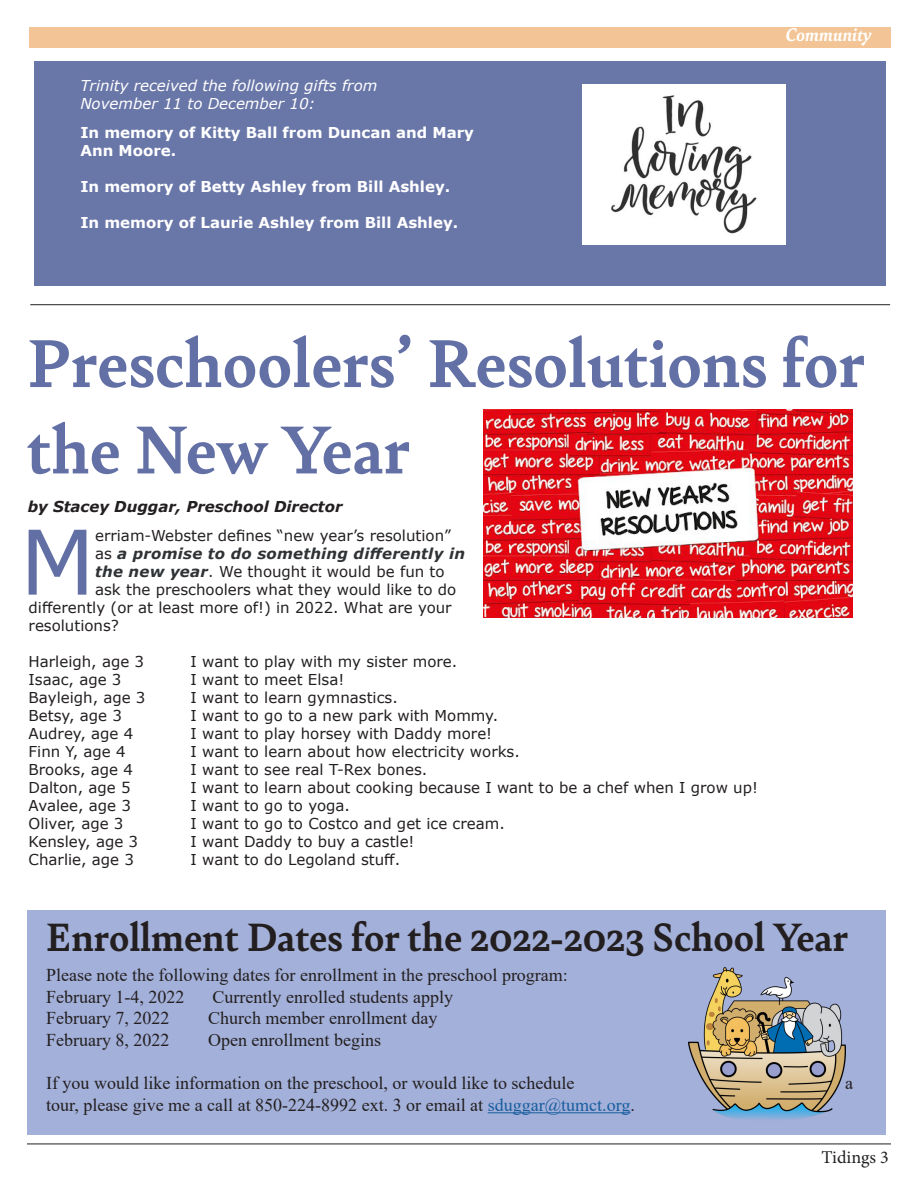
<style>
.page{position:relative;width:918px;height:1188px;background:#fff}
.page>*{position:absolute;margin:0;border:0;box-sizing:border-box;transform-origin:0 0}
.Drop_Cap{font:89.25px "Verdana";color:#616fa4}
.Article_Heading{font:700 72px/86.4px "Bely";color:#6370a6}
.Article_Heading-2{font:700 42px "Bely";color:#231f20}
.t1{font:italic 700 19.5px "Bely";color:#fff}
.t2{font:18px "Times New Roman";color:#231f20}
.t3{font:18px "Minion Pro";color:#231f20}
.Drop_Cap-2{font:15px "Verdana";color:#231f20}
.t4{font:700 15px/18px "Verdana";color:#fff}
.t5{font:italic 15px "Verdana";color:#fff}
.Drop_Cap-3{font:italic 700 15px "Verdana";letter-spacing:.015em;color:#303336}
.t6{font:italic 700 15px "Verdana";color:#231f20}
.s1{font-weight:400;font-style:normal;color:#231f20}
.s2{font-weight:700;font-style:italic;color:#303336}
.s3{color:#303336}
.s4{color:#175d9e}
</style>
<div class="page">
<hr style="left:27px;top:1144px;width:864px;height:1px;background:#231f20">
<div style="left:29px;top:27px;width:862px;height:21px;background:#f3c596"></div>
<hr style="left:30px;top:304px;width:860px;height:1px;background:#231f20">
<div style="left:34px;top:61px;width:852px;height:224px;background:#6976a8"></div>
<img style="left:583px;top:85px;width:202px;height:160px">
<img style="left:484px;top:409px;width:368px;height:208px">
<div style="left:27px;top:910px;width:858px;height:225px;background:#a3b0d9"></div>
<hr style="left:488px;top:1112px;width:142px;height:1px;background:#175d9e">
<img style="left:689px;top:967px;width:156px;height:153px">
<p class="t5" style="left:80px;top:75px;width:298px">Trinity received the following gifts from</p>
<p class="t5" style="left:80px;top:93px;width:236px">November 11 to December 10:</p>
<p class="t4" style="left:80px;top:123px;width:395px">In memory of Kitty Ball from Duncan and Mary<br>Ann Moore.</p>
<p class="t4" style="left:80px;top:177px;width:371px">In memory of Betty Ashley from Bill Ashley.</p>
<p class="t4" style="left:80px;top:213px;width:379px">In memory of Laurie Ashley from Bill Ashley.</p>
<h3 class="t1" style="left:785px;top:21px;width:88px">Community</h3>
<p class="Article_Heading" style="left:27px;top:316px;width:839px">Preschoolers’ Resolutions for the New Year</p>
<p class="t6" style="left:28px;top:496px;width:316px">by Stacey Duggar, Preschool Director</p>
<p class="Drop_Cap" style="left:20px;top:501px;width:77px">M</p>
<p class="Drop_Cap-2" style="left:95px;top:525px;width:357px">erriam-Webster defines “new year’s resolution”</p>
<p class="Drop_Cap-3" style="left:95px;top:543px;width:371px"><span class="s1">as</span> a promise to do something differently in</p>
<p class="Drop_Cap-2" style="left:95px;top:561px;width:351px"><span class="s2">the new year</span><span class="s3">.</span> We thought it would be fun to</p>
<p class="Drop_Cap-2" style="left:95px;top:579px;width:363px">ask the preschoolers what they would like to do</p>
<p class="Drop_Cap-2" style="left:29px;top:597px;width:425px">differently (or at least more of!) in 2022. What are your</p>
<p class="Drop_Cap-2" style="left:29px;top:615px;width:92px">resolutions?</p>
<p class="Drop_Cap-2" style="left:29px;top:651px;width:117px">Harleigh, age 3</p>
<p class="Drop_Cap-2" style="left:191px;top:651px;width:268px">I want to play with my sister more.</p>
<p class="Drop_Cap-2" style="left:29px;top:669px;width:94px">Isaac, age 3</p>
<p class="Drop_Cap-2" style="left:191px;top:669px;width:155px">I want to meet Elsa!</p>
<p class="Drop_Cap-2" style="left:29px;top:687px;width:118px">Bayleigh, age 3</p>
<p class="Drop_Cap-2" style="left:191px;top:687px;width:209px">I want to learn gymnastics.</p>
<p class="Drop_Cap-2" style="left:29px;top:705px;width:95px">Betsy, age 3</p>
<p class="Drop_Cap-2" style="left:191px;top:705px;width:309px">I want to go to a new park with Mommy.</p>
<p class="Drop_Cap-2" style="left:29px;top:723px;width:106px">Audrey, age 4</p>
<p class="Drop_Cap-2" style="left:191px;top:723px;width:303px">I want to play horsey with Daddy more!</p>
<p class="Drop_Cap-2" style="left:29px;top:741px;width:98px">Finn Y, age 4</p>
<p class="Drop_Cap-2" style="left:191px;top:741px;width:331px">I want to learn about how electricity works.</p>
<p class="Drop_Cap-2" style="left:29px;top:759px;width:106px">Brooks, age 4</p>
<p class="Drop_Cap-2" style="left:191px;top:759px;width:238px">I want to see real T-Rex bones.</p>
<p class="Drop_Cap-2" style="left:29px;top:777px;width:104px">Dalton, age 5</p>
<p class="Drop_Cap-2" style="left:191px;top:777px;width:569px">I want to learn about cooking because I want to be a chef when I grow up!</p>
<p class="Drop_Cap-2" style="left:29px;top:795px;width:104px">Avalee, age 3</p>
<p class="Drop_Cap-2" style="left:191px;top:795px;width:161px">I want to go to yoga.</p>
<p class="Drop_Cap-2" style="left:29px;top:813px;width:96px">Oliver, age 3</p>
<p class="Drop_Cap-2" style="left:191px;top:813px;width:316px">I want to go to Costco and get ice cream.</p>
<p class="Drop_Cap-2" style="left:29px;top:831px;width:111px">Kensley, age 3</p>
<p class="Drop_Cap-2" style="left:191px;top:831px;width:225px">I want Daddy to buy a castle!</p>
<p class="Drop_Cap-2" style="left:29px;top:849px;width:107px">Charlie, age 3</p>
<p class="Drop_Cap-2" style="left:191px;top:849px;width:211px">I want to do Legoland stuff.</p>
<p class="Article_Heading-2" style="left:46px;top:907px;width:804px">Enrollment Dates for the 2022-2023 School Year</p>
<p class="t2" style="left:46px;top:963px;width:523px">Please note the following dates for enrollment in the preschool program:</p>
<p class="t2" style="left:46px;top:984px;width:140px">February 1-4, 2022</p>
<p class="t2" style="left:213px;top:984px;width:242px">Currently enrolled students apply</p>
<p class="t2" style="left:46px;top:1006px;width:125px">February 7, 2022</p>
<p class="t2" style="left:208px;top:1006px;width:231px">Church member enrollment day</p>
<p class="t2" style="left:46px;top:1027px;width:125px">February 8, 2022</p>
<p class="t2" style="left:208px;top:1027px;width:174px">Open enrollment begins</p>
<p class="t2" style="left:46px;top:1071px;width:530px">If you would like information on the preschool, or would like to schedule</p>
<p class="t2" style="left:845px;top:1071px;width:9px">a</p>
<p class="t2" style="left:46px;top:1092px;width:590px">tour, please give me a call at 850-224-8992 ext. 3 or email at <span class="s4">sduggar@tumct.org</span>.</p>
<p class="t3" style="left:821px;top:1145px;width:69px">Tidings 3</p>
</div>
